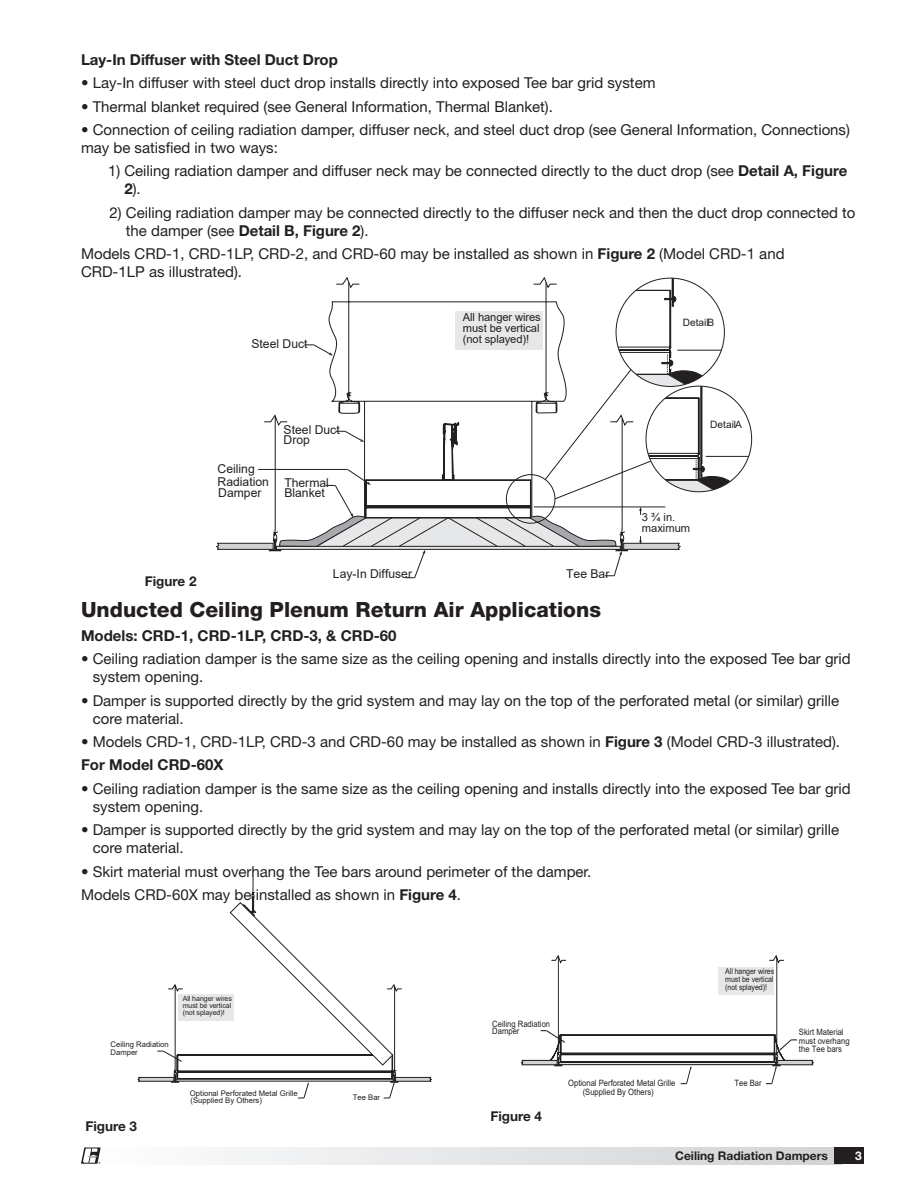
<style>
.page{position:relative;width:918px;height:1188px;background:#fff}
.page>*{position:absolute;margin:0;border:0;box-sizing:border-box;transform-origin:0 0}
.Sub_section_headings{font:800 21px "Helvetica Neue LT Std";color:#231f20}
.Body_10_12_55_Roman{font:15px/18px "Helvetica Neue LT Std";color:#231f20}
.Bold{font:700 15px "Helvetica Neue LT Std";color:#231f20}
.Drawing___Picture_La{font:700 13.5px "Helvetica Neue LT Std";color:#231f20}
.t1{font:12.15px/10.2px "Arial";color:#231f20}
.t2{font:700 12px "Helvetica Neue LT Std";color:#231f20}
.t3{font:700 12px "Helvetica Neue LT Std";color:#fff}
.t4{font:11.1px/11.1px "Arial";letter-spacing:-.01em;color:#231f20;text-align:justify}
.t5{font:10.2px "Arial";color:#231f20}
.t6{font:8.7px/8.7px "Arial";color:#231f20;scale:.88 1}
.t7{font:7.95px/7.9px "Arial";letter-spacing:-.01em;color:#231f20;text-align:justify;scale:.88 1}
.t8{font:7.65px/7.6px "Arial";color:#231f20}
.t9{font:7.05px/7.1px "Arial";letter-spacing:-.01em;color:#231f20;text-align:justify}
.s1{font-weight:700}
</style>
<div class="page">
<svg style="left:216px;top:277px;width:536px;height:301px"></svg>
<div style="left:456px;top:311px;width:87px;height:38px;background:#e6e7e9"></div>
<svg style="left:137px;top:877px;width:295px;height:222px"></svg>
<div style="left:179px;top:994px;width:55px;height:27px;background:#e6e7e9"></div>
<svg style="left:521px;top:955px;width:293px;height:129px"></svg>
<div style="left:719px;top:967px;width:55px;height:27px;background:#e6e7e9"></div>
<div style="left:81px;top:1148px;width:760px;height:16px;background:linear-gradient(to right,#fefefe,#d1d2d4)"></div>
<div style="left:834px;top:1148px;width:30px;height:16px;background:#231f20"></div>
<svg style="left:81px;top:1148px;width:20px;height:16px"></svg>
<p class="Bold" style="left:81px;top:50px;width:258px">Lay-In Diffuser with Steel Duct Drop</p>
<p class="Body_10_12_55_Roman" style="left:81px;top:74px;width:576px">• Lay-In diffuser with steel duct drop installs directly into exposed Tee bar grid system</p>
<p class="Body_10_12_55_Roman" style="left:81px;top:97px;width:474px">• Thermal blanket required (see General Information, Thermal Blanket).</p>
<p class="Body_10_12_55_Roman" style="left:81px;top:120px;width:771px">• Connection of ceiling radiation damper, diffuser neck, and steel duct drop (see General Information, Connections) may be satisfied in two ways:</p>
<p class="Body_10_12_55_Roman" style="left:124px;top:162px;width:724px;text-indent:-16px">1) Ceiling radiation damper and diffuser neck may be connected directly to the duct drop (see <span class="s1">Detail A, Figure<br>2</span>).</p>
<p class="Body_10_12_55_Roman" style="left:126px;top:203px;width:731px;text-indent:-16px">2) Ceiling radiation damper may be connected directly to the diffuser neck and then the duct drop connected to the damper (see <span class="s1">Detail B, Figure 2</span>).</p>
<p class="Body_10_12_55_Roman" style="left:81px;top:245px;width:705px">Models CRD-1, CRD-1LP, CRD-2, and CRD-60 may be installed as shown in <span class="s1">Figure 2</span> (Model CRD-1 and<br>CRD-1LP as illustrated).</p>
<p class="t1" style="left:251px;top:338px;width:58px">Steel Duct</p>
<p class="t1" style="left:218px;top:462px;width:53px;line-height:12.9px">Ceiling<br>Radiation</p>
<p class="t1" style="left:218px;top:488px;width:45px">Damper</p>
<p class="t1" style="left:284px;top:425px;width:58px">Steel Duct<br>Drop</p>
<p class="t1" style="left:284px;top:478px;width:46px">Thermal<br>Blanket</p>
<p class="Drawing___Picture_La" style="left:145px;top:573px;width:53px">Figure 2</p>
<p class="t1" style="left:333px;top:569px;width:81px">Lay-In Diffuser</p>
<p class="t4" style="left:463px;top:311px;width:79px">All hanger wires must be vertical (not splayed)!</p>
<p class="t5" style="left:683px;top:315px;width:33px">Detail B</p>
<p class="t5" style="left:710px;top:417px;width:33px">Detail A</p>
<p class="t1" style="left:566px;top:569px;width:45px">Tee Bar</p>
<p class="t4" style="left:642px;top:512px;width:50px">3 ¾ in. maximum</p>
<p class="Sub_section_headings" style="left:81px;top:597px;width:522px">Unducted Ceiling Plenum Return Air Applications</p>
<p class="Bold" style="left:81px;top:626px;width:317px">Models: CRD-1, CRD-1LP, CRD-3, &amp; CRD-60</p>
<p class="Body_10_12_55_Roman" style="left:93px;top:650px;width:760px;text-indent:-12px">• Ceiling radiation damper is the same size as the ceiling opening and installs directly into the exposed Tee bar grid system opening.</p>
<p class="Body_10_12_55_Roman" style="left:93px;top:691px;width:748px;text-indent:-12px">• Damper is supported directly by the grid system and may lay on the top of the perforated metal (or similar) grille core material.</p>
<p class="Body_10_12_55_Roman" style="left:81px;top:732px;width:761px">• Models CRD-1, CRD-1LP, CRD-3 and CRD-60 may be installed as shown in <span class="s1">Figure 3</span> (Model CRD-3 illustrated).</p>
<p class="Bold" style="left:81px;top:756px;width:144px">For Model CRD-60X</p>
<p class="Body_10_12_55_Roman" style="left:93px;top:779px;width:760px;text-indent:-12px">• Ceiling radiation damper is the same size as the ceiling opening and installs directly into the exposed Tee bar grid system opening.</p>
<p class="Body_10_12_55_Roman" style="left:93px;top:821px;width:748px;text-indent:-12px">• Damper is supported directly by the grid system and may lay on the top of the perforated metal (or similar) grille core material.</p>
<p class="Body_10_12_55_Roman" style="left:81px;top:862px;width:512px">• Skirt material must overhang the Tee bars around perimeter of the damper.</p>
<p class="Body_10_12_55_Roman" style="left:81px;top:885px;width:382px">Models CRD-60X may be installed as shown in <span class="s1">Figure 4</span>.</p>
<p class="t8" style="left:111px;top:1041px;width:60px">Ceiling Radiation<br>Damper</p>
<p class="Drawing___Picture_La" style="left:85px;top:1118px;width:53px">Figure 3</p>
<p class="t9" style="left:183px;top:995px;width:51px">All hanger wires must be vertical (not splayed)!</p>
<p class="t8" style="left:190px;top:1090px;width:109px;line-height:6.8px">Optional Perforated Metal Grille (Supplied By Others)</p>
<p class="t8" style="left:353px;top:1093px;width:29px">Tee Bar</p>
<p class="t6" style="left:492px;top:1020px;width:67px;line-height:7.2px">Ceiling Radiation<br>Damper</p>
<p class="Drawing___Picture_La" style="left:490px;top:1108px;width:53px">Figure 4</p>
<p class="t7" style="left:725px;top:967px;width:57px">All hanger wires must be vertical (not splayed)!</p>
<p class="t6" style="left:568px;top:1079px;width:123px">Optional Perforated Metal Grille</p>
<p class="t6" style="left:734px;top:1079px;width:32px">Tee Bar</p>
<p class="t6" style="left:583px;top:1088px;width:82px">(Supplied By Others)</p>
<p class="t6" style="left:799px;top:1028px;width:59px">Skirt Material must overhang the Tee bars</p>
<p class="t2" style="left:675px;top:1148px;width:154px">Ceiling Radiation Dampers</p>
<p class="t3" style="left:855px;top:1148px;width:8px">3</p>
</div>
